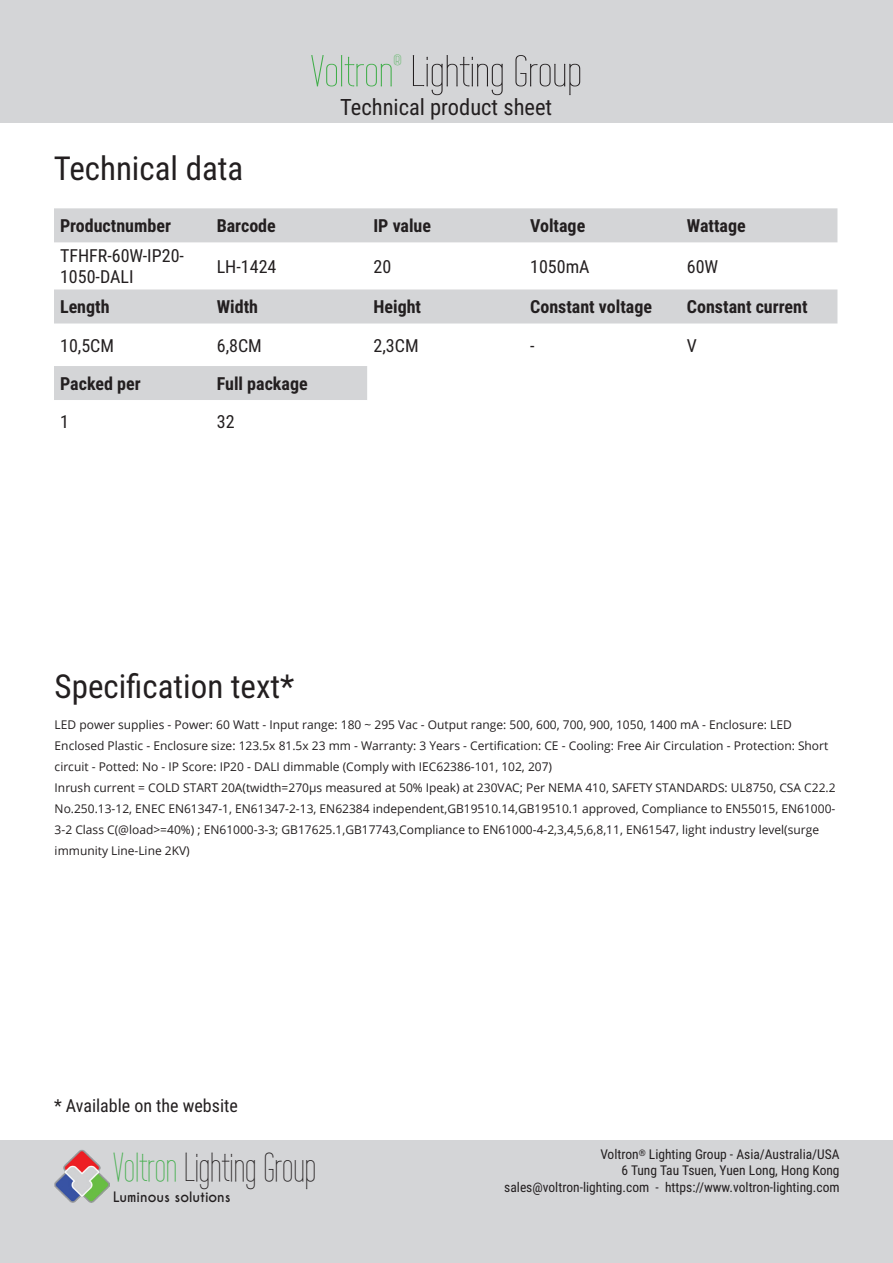
<style>
.page{position:relative;width:893px;height:1263px;background:#fff}
.page>*{position:absolute;margin:0;border:0;box-sizing:border-box;transform-origin:0 0}
.t1{font:43.5px "Wire One";color:#231f20;scale:1.2 1}
.t2{font:40.5px "Wire One";color:#231f20}
.t3{font:33px "Roboto Condensed";color:#231f20}
.t4{font:22.5px "Roboto Condensed";color:#231f20}
.t5{font:700 18px "Roboto Condensed";color:#231f20}
.t6{font:18px/21.6px "Roboto Condensed";color:#231f20}
.t7{font:15px "Wire One";color:#40ae49;scale:1.2 1}
.t8{font:13.5px/16.5px "Roboto Condensed";color:#231f20;text-align:right}
.t9{font:700 13.5px "Caviar Dreams";color:#231f20}
.t10{font:12px/21px "Open Sans";color:#231f20}
.s1{color:#40ae49}
</style>
<div class="page">
<div style="left:0;top:1141px;width:893px;height:122px;background:#d4d5d7"></div>
<img style="left:55px;top:1150px;width:54px;height:53px">
<div style="left:0;top:0;width:893px;height:122px;background:#d4d5d7"></div>
<div style="left:54px;top:208px;width:783px;height:34px;background:#d4d5d7"></div>
<div style="left:54px;top:289px;width:783px;height:35px;background:#d4d5d7"></div>
<div style="left:54px;top:366px;width:313px;height:34px;background:#d4d5d7"></div>
<h3 class="t3" style="left:54px;top:145px;width:191px">Technical data</h3>
<p class="t7" style="left:394px;top:52px;width:8px">®</p>
<h3 class="t4" style="left:340px;top:91px;width:213px">Technical product sheet</h3>
<h1 class="t1" style="left:311px;top:47px;width:228px"><span class="s1">Voltron</span> Lighting Group</h1>
<h3 class="t5" style="left:60px;top:213px;width:113px">Productnumber</h3>
<h3 class="t5" style="left:217px;top:213px;width:61px">Barcode</h3>
<h3 class="t5" style="left:373px;top:213px;width:59px">IP value</h3>
<h3 class="t5" style="left:530px;top:213px;width:57px">Voltage</h3>
<h3 class="t5" style="left:687px;top:213px;width:60px">Wattage</h3>
<h3 class="t6" style="left:60px;top:244px;width:125px">TFHFR-60W-IP20-<br>1050-DALI</h3>
<h3 class="t6" style="left:217px;top:255px;width:61px">LH-1424</h3>
<h3 class="t6" style="left:373px;top:255px;width:19px">20</h3>
<h3 class="t6" style="left:530px;top:255px;width:61px">1050mA</h3>
<h3 class="t6" style="left:687px;top:255px;width:33px">60W</h3>
<h3 class="t5" style="left:60px;top:294px;width:51px">Length</h3>
<h3 class="t5" style="left:217px;top:294px;width:43px">Width</h3>
<h3 class="t5" style="left:373px;top:294px;width:49px">Height</h3>
<h3 class="t5" style="left:530px;top:294px;width:123px">Constant voltage</h3>
<h3 class="t5" style="left:687px;top:294px;width:122px">Constant current</h3>
<h3 class="t6" style="left:60px;top:334px;width:56px">10,5CM</h3>
<h3 class="t6" style="left:217px;top:334px;width:47px">6,8CM</h3>
<h3 class="t6" style="left:373px;top:334px;width:47px">2,3CM</h3>
<h3 class="t6" style="left:530px;top:334px;width:6px">-</h3>
<h3 class="t6" style="left:687px;top:334px;width:12px">V</h3>
<h3 class="t5" style="left:60px;top:371px;width:82px">Packed per</h3>
<h3 class="t5" style="left:217px;top:371px;width:92px">Full package</h3>
<h3 class="t6" style="left:60px;top:410px;width:10px">1</h3>
<h3 class="t6" style="left:217px;top:410px;width:19px">32</h3>
<h3 class="t3" style="left:55px;top:663px;width:241px">Specification text*</h3>
<p class="t10" style="left:55px;top:714px;width:782px">LED power supplies - Power: 60 Watt - Input range: 180 ~ 295 Vac - Output range: 500, 600, 700, 900, 1050, 1400 mA - Enclosure: LED Enclosed Plastic - Enclosure size: 123.5x 81.5x 23 mm - Warranty: 3 Years - Certification: CE - Cooling: Free Air Circulation - Protection: Short circuit - Potted: No - IP Score: IP20 - DALI dimmable (Comply with IEC62386-101, 102, 207)<br>Inrush current = COLD START 20A(twidth=270µs measured at 50% Ipeak) at 230VAC; Per NEMA 410, SAFETY STANDARDS: UL8750, CSA C22.2<br>No.250.13-12, ENEC EN61347-1, EN61347-2-13, EN62384 independent,GB19510.14,GB19510.1 approved, Compliance to EN55015, EN61000- 3-2 Class C(@load&gt;=40%) ; EN61000-3-3; GB17625.1,GB17743,Compliance to EN61000-4-2,3,4,5,6,8,11, EN61547, light industry level(surge immunity Line-Line 2KV)</p>
<h3 class="t6" style="left:54px;top:1094px;width:185px">* Available on the website</h3>
<h2 class="t2" style="left:113px;top:1145px;width:204px"><span class="s1">Voltron</span> Lighting Group</h2>
<p class="t9" style="left:113px;top:1189px;width:119px">Luminous solutions</p>
<p class="t8" style="left:504px;top:1145px;width:337px">Voltron<sup>®</sup> Lighting Group - Asia/Australia/USA<br>6 Tung Tau Tsuen, Yuen Long, Hong Kong sales@voltron-lighting.com - https://www.voltron-lighting.com</p>
</div>
